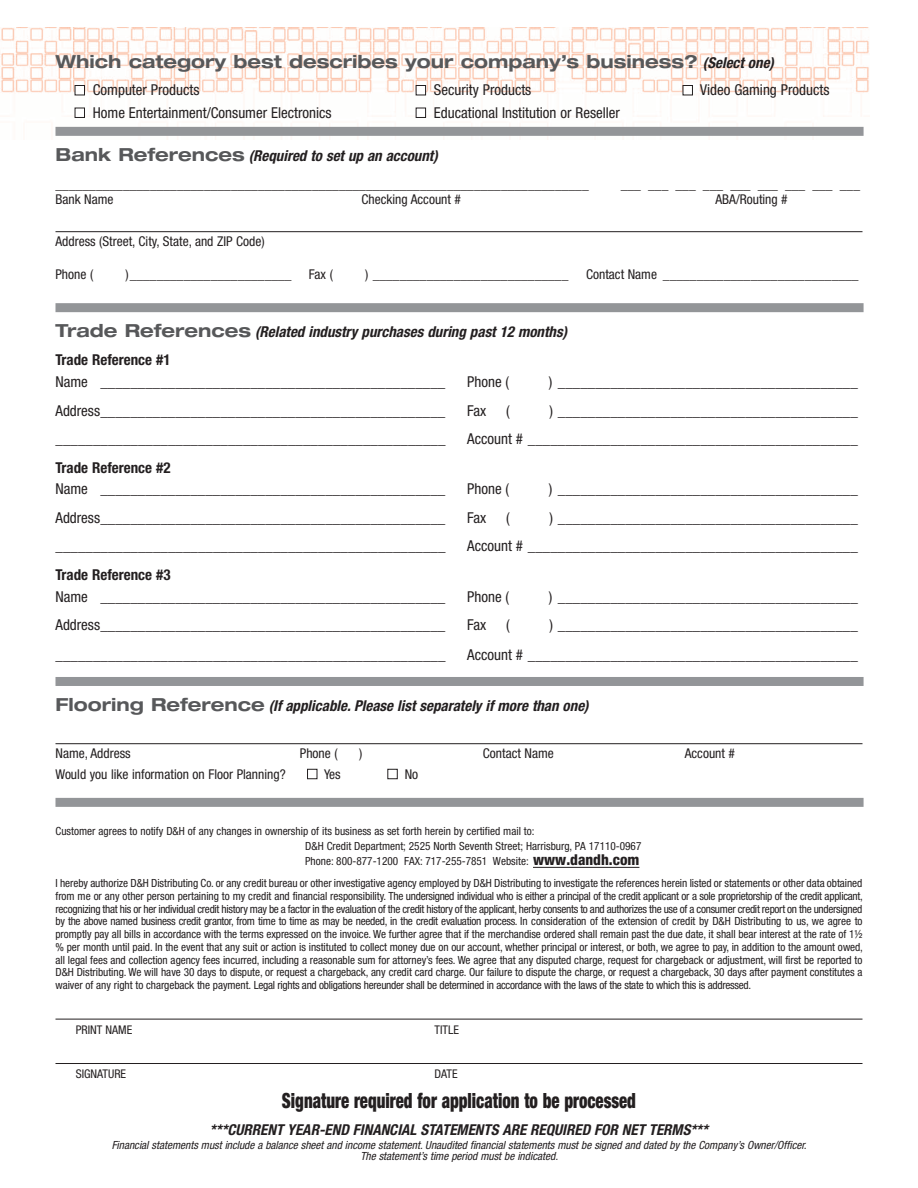
<style>
.page{position:relative;width:918px;height:1188px;background:#fff}
.page>*{position:absolute;margin:0;border:0;box-sizing:border-box;transform-origin:0 0}
.t1{font:900 condensed 21px "Helvetica Neue LT Std";color:#231f20;scale:.8 1}
.t2{font:700 expanded 18px "Helvetica Neue LT Std";color:#57585a}
.t3{font:condensed 15px "Helvetica Neue LT Std";color:#231f20}
.t4{font:italic 700 condensed 15px "Helvetica Neue LT Std";color:#231f20}
.t5{font:700 condensed 15px "Helvetica Neue LT Std";color:#231f20}
.t6{font:condensed 13.5px "Helvetica Neue LT Std";color:#231f20}
.t7{font:condensed 12px "Helvetica Neue LT Std";color:#231f20}
.t8{font:condensed 11.25px/12.8px "Helvetica Neue LT Std";color:#231f20}
.t9{font:italic condensed 11.25px/11.2px "Helvetica Neue LT Std";color:#231f20;text-align:center}
.s1{font-style:italic;font-stretch:condensed;font-size:15px;color:#231f20}
.s2{font-style:normal;font-stretch:expanded;font-size:18px;color:#57585a}
.s3{font-weight:800;font-size:15px}
</style>
<div class="page">
<img style="left:0;top:27px;width:869px;height:113px">
<hr style="left:56px;top:231px;width:806px;height:1px;background:#231f20">
<hr style="left:56px;top:743px;width:806px;height:1px;background:#231f20">
<hr style="left:56px;top:1019px;width:806px;height:1px;background:#231f20">
<hr style="left:56px;top:1063px;width:806px;height:1px;background:#231f20">
<div style="left:75px;top:86px;width:9px;height:9px;background:#fff"></div>
<div style="left:75px;top:85px;width:10px;height:10px;border:1px solid #231f20"></div>
<div style="left:416px;top:86px;width:10px;height:9px;background:#fff"></div>
<div style="left:416px;top:85px;width:10px;height:10px;border:1px solid #231f20"></div>
<div style="left:683px;top:86px;width:9px;height:9px;background:#fff"></div>
<div style="left:683px;top:85px;width:10px;height:10px;border:1px solid #231f20"></div>
<div style="left:75px;top:108px;width:9px;height:9px;background:#fff"></div>
<div style="left:75px;top:108px;width:10px;height:10px;border:1px solid #231f20"></div>
<div style="left:416px;top:108px;width:10px;height:9px;background:#fff"></div>
<div style="left:416px;top:108px;width:10px;height:10px;border:1px solid #231f20"></div>
<div style="left:56px;top:127px;width:808px;height:9px;background:#939598"></div>
<div style="left:56px;top:303px;width:808px;height:9px;background:#939598"></div>
<div style="left:56px;top:677px;width:808px;height:9px;background:#939598"></div>
<div style="left:307px;top:769px;width:10px;height:10px;border:1px solid #231f20"></div>
<div style="left:387px;top:769px;width:11px;height:10px;border:1px solid #231f20"></div>
<div style="left:56px;top:798px;width:808px;height:9px;background:#939598"></div>
<hr style="left:533px;top:867px;width:106px;height:1px;background:#231f20">
<p class="t2" style="left:56px;top:51px;width:720px">Which category best describes your company’s business? <span class="s1">(Select one)</span></p>
<p class="t3" style="left:93px;top:81px;width:108px">Computer Products</p>
<p class="t3" style="left:434px;top:81px;width:99px">Security Products</p>
<p class="t3" style="left:700px;top:81px;width:131px">Video Gaming Products</p>
<p class="t3" style="left:93px;top:104px;width:240px">Home Entertainment/Consumer Electronics</p>
<p class="t3" style="left:434px;top:104px;width:188px">Educational Institution or Reseller</p>
<p class="t4" style="left:56px;top:146px;width:384px"><span class="s2">Bank References</span> (Required to set up an account)</p>
<p class="t6" style="left:56px;top:177px;width:535px">_______________________________________________________________________________</p>
<p class="t6" style="left:621px;top:177px;width:241px">___ ___ ___ ___ ___ ___ ___ ___ ___</p>
<p class="t6" style="left:56px;top:192px;width:60px">Bank Name</p>
<p class="t6" style="left:362px;top:192px;width:101px">Checking Account #</p>
<p class="t6" style="left:716px;top:192px;width:74px">ABA/Routing #</p>
<p class="t6" style="left:56px;top:234px;width:211px">Address (Street, City, State, and ZIP Code)</p>
<p class="t6" style="left:56px;top:267px;width:39px">Phone (</p>
<p class="t6" style="left:125px;top:267px;width:168px">)________________________</p>
<p class="t6" style="left:309px;top:267px;width:26px">Fax (</p>
<p class="t6" style="left:365px;top:267px;width:205px">) _____________________________</p>
<p class="t6" style="left:586px;top:267px;width:274px">Contact Name _____________________________</p>
<p class="t4" style="left:56px;top:323px;width:513px"><span class="s2">Trade References</span> (Related industry purchases during past 12 months)</p>
<p class="t5" style="left:56px;top:351px;width:117px">Trade Reference #1</p>
<p class="t3" style="left:56px;top:373px;width:391px">Name ______________________________________________</p>
<p class="t3" style="left:467px;top:373px;width:43px">Phone (</p>
<p class="t3" style="left:549px;top:373px;width:311px">) ________________________________________</p>
<p class="t3" style="left:56px;top:402px;width:391px">Address______________________________________________</p>
<p class="t3" style="left:467px;top:402px;width:21px">Fax</p>
<p class="t3" style="left:506px;top:402px;width:5px">(</p>
<p class="t3" style="left:549px;top:402px;width:310px">) ________________________________________</p>
<p class="t3" style="left:56px;top:430px;width:391px">____________________________________________________</p>
<p class="t3" style="left:467px;top:430px;width:392px">Account # ____________________________________________</p>
<p class="t5" style="left:56px;top:458px;width:117px">Trade Reference #2</p>
<p class="t3" style="left:56px;top:480px;width:391px">Name ______________________________________________</p>
<p class="t3" style="left:467px;top:480px;width:43px">Phone (</p>
<p class="t3" style="left:549px;top:480px;width:311px">) ________________________________________</p>
<p class="t3" style="left:56px;top:509px;width:391px">Address______________________________________________</p>
<p class="t3" style="left:467px;top:509px;width:21px">Fax</p>
<p class="t3" style="left:506px;top:509px;width:5px">(</p>
<p class="t3" style="left:549px;top:509px;width:310px">) ________________________________________</p>
<p class="t3" style="left:56px;top:537px;width:391px">____________________________________________________</p>
<p class="t3" style="left:467px;top:537px;width:392px">Account # ____________________________________________</p>
<p class="t5" style="left:56px;top:566px;width:117px">Trade Reference #3</p>
<p class="t3" style="left:56px;top:588px;width:391px">Name ______________________________________________</p>
<p class="t3" style="left:467px;top:588px;width:43px">Phone (</p>
<p class="t3" style="left:549px;top:588px;width:311px">) ________________________________________</p>
<p class="t3" style="left:56px;top:616px;width:391px">Address______________________________________________</p>
<p class="t3" style="left:467px;top:616px;width:21px">Fax</p>
<p class="t3" style="left:506px;top:616px;width:5px">(</p>
<p class="t3" style="left:549px;top:616px;width:310px">) ________________________________________</p>
<p class="t3" style="left:56px;top:646px;width:391px">____________________________________________________</p>
<p class="t3" style="left:467px;top:646px;width:392px">Account # ____________________________________________</p>
<p class="t4" style="left:56px;top:696px;width:535px"><span class="s2">Flooring Reference</span> (If applicable. Please list separately if more than one)</p>
<p class="t6" style="left:56px;top:746px;width:77px">Name, Address</p>
<p class="t6" style="left:300px;top:746px;width:39px">Phone (</p>
<p class="t6" style="left:359px;top:746px;width:5px">)</p>
<p class="t6" style="left:483px;top:746px;width:72px">Contact Name</p>
<p class="t6" style="left:685px;top:746px;width:52px">Account #</p>
<p class="t6" style="left:56px;top:767px;width:232px">Would you like information on Floor Planning?</p>
<p class="t6" style="left:324px;top:767px;width:18px">Yes</p>
<p class="t6" style="left:405px;top:767px;width:15px">No</p>
<p class="t8" style="left:56px;top:825px;width:481px">Customer agrees to notify D&amp;H of any changes in ownership of its business as set forth herein by certified mail to:</p>
<p class="t8" style="left:305px;top:839px;width:338px;line-height:14.9px">D&amp;H Credit Department; 2525 North Seventh Street; Harrisburg, PA 17110-0967<br>Phone: 800-877-1200 FAX: 717-255-7851 Website: <span class="s3">www.dandh.com</span></p>
<p class="t8" style="left:56px;top:877px;width:809px;text-align:justify">I hereby authorize D&amp;H Distributing Co. or any credit bureau or other investigative agency employed by D&amp;H Distributing to investigate the references herein listed or statements or other data obtained from me or any other person pertaining to my credit and financial responsibility. The undersigned individual who is either a principal of the credit applicant or a sole proprietorship of the credit applicant, recognizing that his or her individual credit history may be a factor in the evaluation of the credit history of the applicant, herby consents to and authorizes the use of a consumer credit report on the undersigned by the above named business credit grantor, from time to time as may be needed, in the credit evaluation process. In consideration of the extension of credit by D&amp;H Distributing to us, we agree to promptly pay all bills in accordance with the terms expressed on the invoice. We further agree that if the merchandise ordered shall remain past the due date, it shall bear interest at the rate of 1½ % per month until paid. In the event that any suit or action is instituted to collect money due on our account, whether principal or interest, or both, we agree to pay, in addition to the amount owed, all legal fees and collection agency fees incurred, including a reasonable sum for attorney’s fees. We agree that any disputed charge, request for chargeback or adjustment, will first be reported to D&amp;H Distributing. We will have 30 days to dispute, or request a chargeback, any credit card charge. Our failure to dispute the charge, or request a chargeback, 30 days after payment constitutes a waiver of any right to chargeback the payment. Legal rights and obligations hereunder shall be determined in accordance with the laws of the state to which this is addressed.</p>
<p class="t7" style="left:76px;top:1022px;width:58px">PRINT NAME</p>
<p class="t7" style="left:435px;top:1022px;width:26px">TITLE</p>
<p class="t7" style="left:76px;top:1067px;width:52px">SIGNATURE</p>
<p class="t7" style="left:435px;top:1067px;width:25px">DATE</p>
<p class="t1" style="left:282px;top:1088px;width:444px">Signature required for application to be processed</p>
<p class="t4" style="left:210px;top:1121px;width:500px">***CURRENT YEAR-END FINANCIAL STATEMENTS ARE REQUIRED FOR NET TERMS***</p>
<p class="t9" style="left:112px;top:1140px;width:696px">Financial statements must include a balance sheet and income statement. Unaudited financial statements must be signed and dated by the Company’s Owner/Officer.<br>The statement’s time period must be indicated.</p>
</div>
